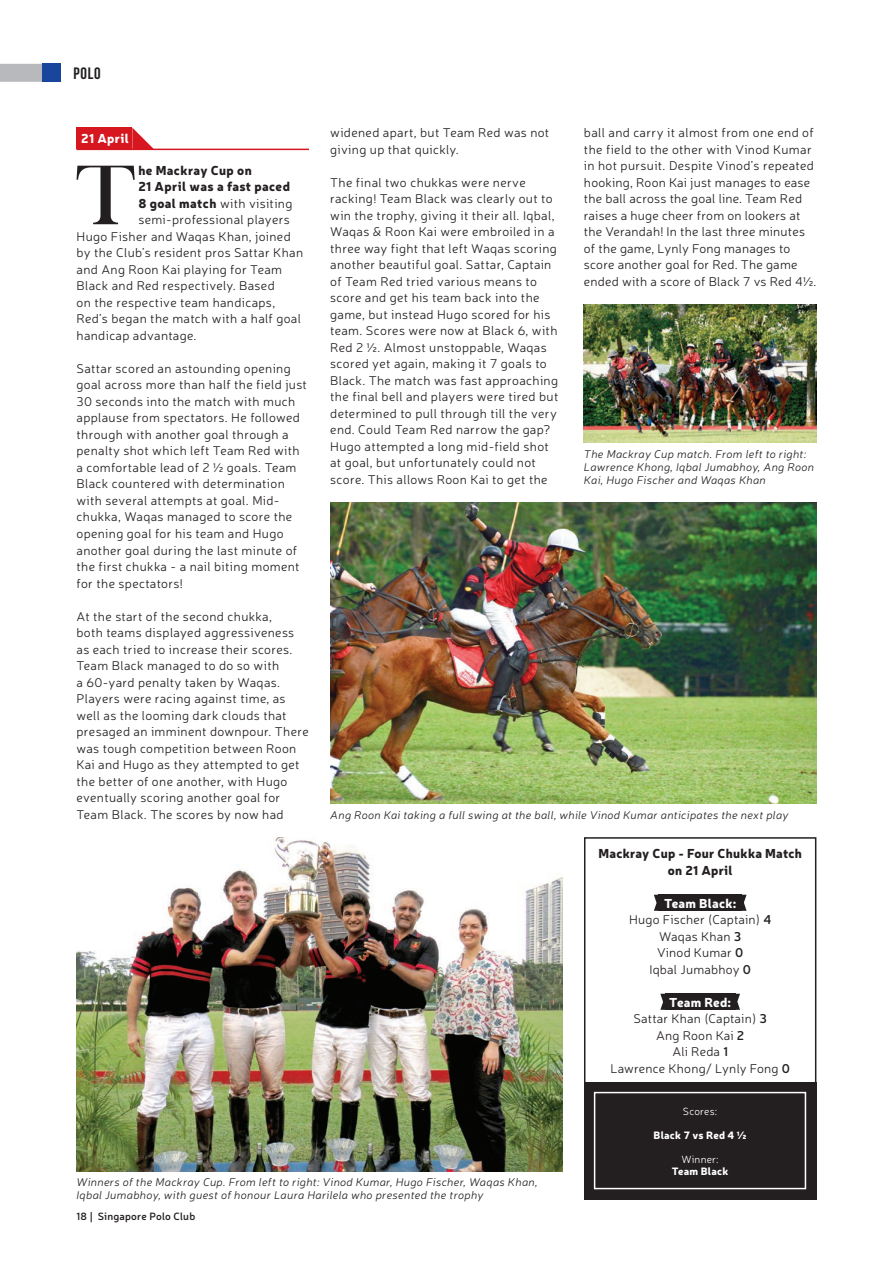
<style>
.page{position:relative;width:893px;height:1263px;background:#fff}
.page>*{position:absolute;margin:0;border:0;box-sizing:border-box;transform-origin:0 0}
.t1{font:82.35px "Chapaza";color:#231f20}
.t2{font:16.5px "Bebas Neue";color:#231f20}
.t3{font:300 12.75px/16.5px "Neris";letter-spacing:.03em;color:#231f20}
.t4{font:900 12.75px/16.5px "Neris";letter-spacing:.02em;color:#231f20;text-align:center}
.t5{font:900 12.75px "Neris";letter-spacing:.03em;color:#fff}
.t6{font:italic 300 11.25px/12.8px "Neris";letter-spacing:.03em;color:#231f20}
.t7{font:900 10.5px "Neris";letter-spacing:.02em;color:#fff}
.t8{font:600 10.5px "Neris";letter-spacing:.02em;color:#231f20}
.t9{font:300 10.5px "Neris";letter-spacing:.02em;color:#fff}
.s1{font-weight:900}
.s2{font-weight:900;color:#fff}
.s3{font-weight:600}
</style>
<div class="page">
<div style="left:0;top:64px;width:61px;height:18px;background:#b8b9bc"></div>
<div style="left:43px;top:64px;width:18px;height:18px;background:#1a459c"></div>
<div style="left:665px;top:994px;width:71px;height:16px;background:#231f20"></div>
<svg style="left:660px;top:994px;width:5px;height:16px"></svg>
<svg style="left:736px;top:994px;width:4px;height:16px"></svg>
<div style="left:658px;top:895px;width:84px;height:16px;background:#231f20"></div>
<svg style="left:654px;top:895px;width:4px;height:16px"></svg>
<svg style="left:742px;top:895px;width:5px;height:16px"></svg>
<div style="left:584px;top:1082px;width:232px;height:117px;background:#231f20"></div>
<div style="left:584px;top:837px;width:232px;height:247px;border:2px solid #231f20"></div>
<div style="left:594px;top:1092px;width:212px;height:97px;border:2px solid #fff"></div>
<img style="left:77px;top:837px;width:486px;height:334px">
<img style="left:330px;top:502px;width:486px;height:301px">
<img style="left:584px;top:304px;width:232px;height:139px">
<div style="left:77px;top:128px;width:55px;height:21px;background:#d7171f"></div>
<svg style="left:132px;top:128px;width:22px;height:21px"></svg>
<hr style="left:77px;top:149px;width:232px;height:1px;background:#d7171f">
<p class="t2" style="left:74px;top:64px;width:29px">POLO</p>
<p class="t5" style="left:81px;top:129px;width:49px">21 April</p>
<h1 class="t1" style="left:75px;top:148px;width:62px">T</h1>
<p class="t4" style="left:138px;top:161px;width:115px">he Mackray Cup on</p>
<p class="t4" style="left:138px;top:178px;width:153px">21 April was a fast paced</p>
<p class="t3" style="left:138px;top:195px;width:156px"><span class="s1">8 goal match</span> with visiting</p>
<p class="t3" style="left:138px;top:211px;width:153px">semi-professional players</p>
<p class="t3" style="left:77px;top:228px;width:216px">Hugo Fisher and Waqas Khan, joined</p>
<p class="t3" style="left:77px;top:244px;width:228px">by the Club’s resident pros Sattar Khan</p>
<p class="t3" style="left:77px;top:261px;width:207px">and Ang Roon Kai playing for Team</p>
<p class="t3" style="left:77px;top:277px;width:200px">Black and Red respectively. Based</p>
<p class="t3" style="left:77px;top:294px;width:200px">on the respective team handicaps,</p>
<p class="t3" style="left:77px;top:310px;width:226px">Red’s began the match with a half goal</p>
<p class="t3" style="left:77px;top:327px;width:121px">handicap advantage.</p>
<p class="t3" style="left:77px;top:360px;width:232px">Sattar scored an astounding opening goal across more than half the field just 30 seconds into the match with much applause from spectators. He followed through with another goal through a penalty shot which left Team Red with a comfortable lead of 2 ½ goals. Team Black countered with determination with several attempts at goal. Mid&shy;chukka, Waqas managed to score the opening goal for his team and Hugo another goal during the last minute of the first chukka - a nail biting moment for the spectators!</p>
<p class="t3" style="left:77px;top:607px;width:234px">At the start of the second chukka,<br>both teams displayed aggressiveness as each tried to increase their scores.<br>Team Black managed to do so with<br>a 60-yard penalty taken by Waqas.<br>Players were racing against time, as well as the looming dark clouds that presaged an imminent downpour. There was tough competition between Roon Kai and Hugo as they attempted to get the better of one another, with Hugo eventually scoring another goal for Team Black. The scores by now had</p>
<p class="t3" style="left:330px;top:124px;width:221px">widened apart, but Team Red was not giving up that quickly.</p>
<p class="t3" style="left:330px;top:174px;width:230px">The final two chukkas were nerve racking! Team Black was clearly out to win the trophy, giving it their all. Iqbal, Waqas &amp; Roon Kai were embroiled in a three way fight that left Waqas scoring another beautiful goal. Sattar, Captain of Team Red tried various means to score and get his team back into the game, but instead Hugo scored for his team. Scores were now at Black 6, with Red 2 ½. Almost unstoppable, Waqas scored yet again, making it 7 goals to Black. The match was fast approaching the final bell and players were tired but determined to pull through till the very end. Could Team Red narrow the gap?<br>Hugo attempted a long mid-field shot at goal, but unfortunately could not score. This allows Roon Kai to get the</p>
<p class="t3" style="left:584px;top:124px;width:234px">ball and carry it almost from one end of the field to the other with Vinod Kumar in hot pursuit. Despite Vinod’s repeated hooking, Roon Kai just manages to ease the ball across the goal line. Team Red raises a huge cheer from on lookers at the Verandah! In the last three minutes of the game, Lynly Fong manages to score another goal for Red. The game ended with a score of Black 7 vs Red 4½.</p>
<p class="t6" style="left:584px;top:447px;width:232px">The Mackray Cup match. From left to right:<br>Lawrence Khong, Iqbal Jumabhoy, Ang Roon<br>Kai, Hugo Fischer and Waqas Khan</p>
<p class="t6" style="left:330px;top:808px;width:460px">Ang Roon Kai taking a full swing at the ball, while Vinod Kumar anticipates the next play</p>
<p class="t4" style="left:598px;top:844px;width:205px">Mackray Cup - Four Chukka Match on 21 April</p>
<p class="t3" style="left:629px;top:894px;width:144px;text-align:center"><span class="s2">Team Black:<br></span>Hugo Fischer (Captain) <span class="s3">4<br></span>Waqas Khan <span class="s3">3<br></span>Vinod Kumar <span class="s3">0<br></span>Iqbal Jumabhoy <span class="s3">0</span></p>
<p class="t3" style="left:610px;top:993px;width:181px;text-align:center"><span class="s2">Team Red:<br></span>Sattar Khan (Captain) <span class="s3">3<br></span>Ang Roon Kai <span class="s3">2<br></span>Ali Reda <span class="s3">1<br></span>Lawrence Khong/ Lynly Fong <span class="s3">0</span></p>
<p class="t9" style="left:683px;top:1104px;width:36px">Scores:</p>
<p class="t7" style="left:654px;top:1127px;width:94px">Black 7 vs Red 4 ½</p>
<p class="t9" style="left:681px;top:1152px;width:39px">Winner:</p>
<p class="t7" style="left:672px;top:1163px;width:58px">Team Black</p>
<p class="t6" style="left:77px;top:1176px;width:463px">Winners of the Mackray Cup. From left to right: Vinod Kumar, Hugo Fischer, Waqas Khan,<br>Iqbal Jumabhoy, with guest of honour Laura Harilela who presented the trophy</p>
<p class="t8" style="left:77px;top:1209px;width:120px">18 | Singapore Polo Club</p>
</div>
